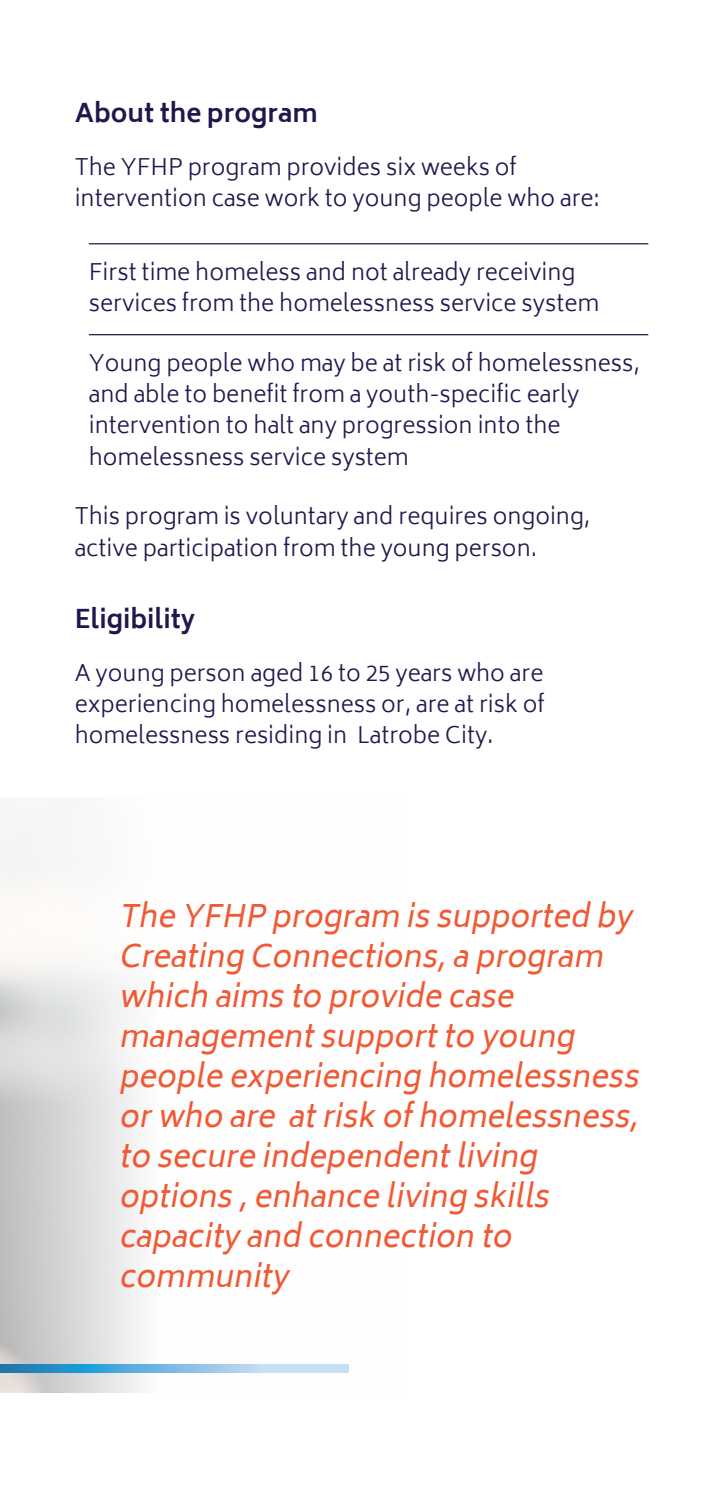
<style>
.page{position:relative;width:702px;height:1489px;background:#fff}
.page>*{position:absolute;margin:0;border:0;box-sizing:border-box;transform-origin:0 0}
.t1{font:italic 30px/40px "Biryani";color:#f05933}
.t2{font:700 25px "Biryani";color:#1e194d}
.t3{font:300 22.5px/31.2px "Biryani";color:#1e194d}
</style>
<div class="page">
<img style="left:0;top:818px;width:349px;height:573px">
<svg style="left:0;top:1364px;width:348px;height:7px;background:#76b7df"></svg>
<hr style="left:89px;top:243px;width:559px;height:1px;background:#1e194d">
<hr style="left:89px;top:334px;width:559px;height:1px;background:#1e194d">
<p class="t2" style="left:75px;top:99px;width:244px">About the program</p>
<p class="t3" style="left:75px;top:151px;width:526px">The YFHP program provides six weeks of intervention case work to young people who are:</p>
<p class="t3" style="left:89px;top:256px;width:511px">First time homeless and not already receiving services from the homelessness service system</p>
<p class="t3" style="left:89px;top:347px;width:552px">Young people who may be at risk of homelessness, and able to benefit from a youth-specific early intervention to halt any progression into the homelessness service system</p>
<p class="t3" style="left:75px;top:501px;width:517px">This program is voluntary and requires ongoing, active participation from the young person.</p>
<p class="t2" style="left:75px;top:604px;width:122px">Eligibility</p>
<p class="t3" style="left:75px;top:657px;width:471px;text-align:justify">A young person aged 16 to 25 years who are experiencing homelessness or, are at risk of homelessness residing in Latrobe City.</p>
<p class="t1" style="left:119px;top:896px;width:530px">The YFHP program issupported by<br>Creating Connections,aprogram which aimsto provide case managementsupportto young people experiencing homelessness orwho are atrisk ofhomelessness, to secure independentliving options,enhance living skills capacityand connection to community</p>
</div>
